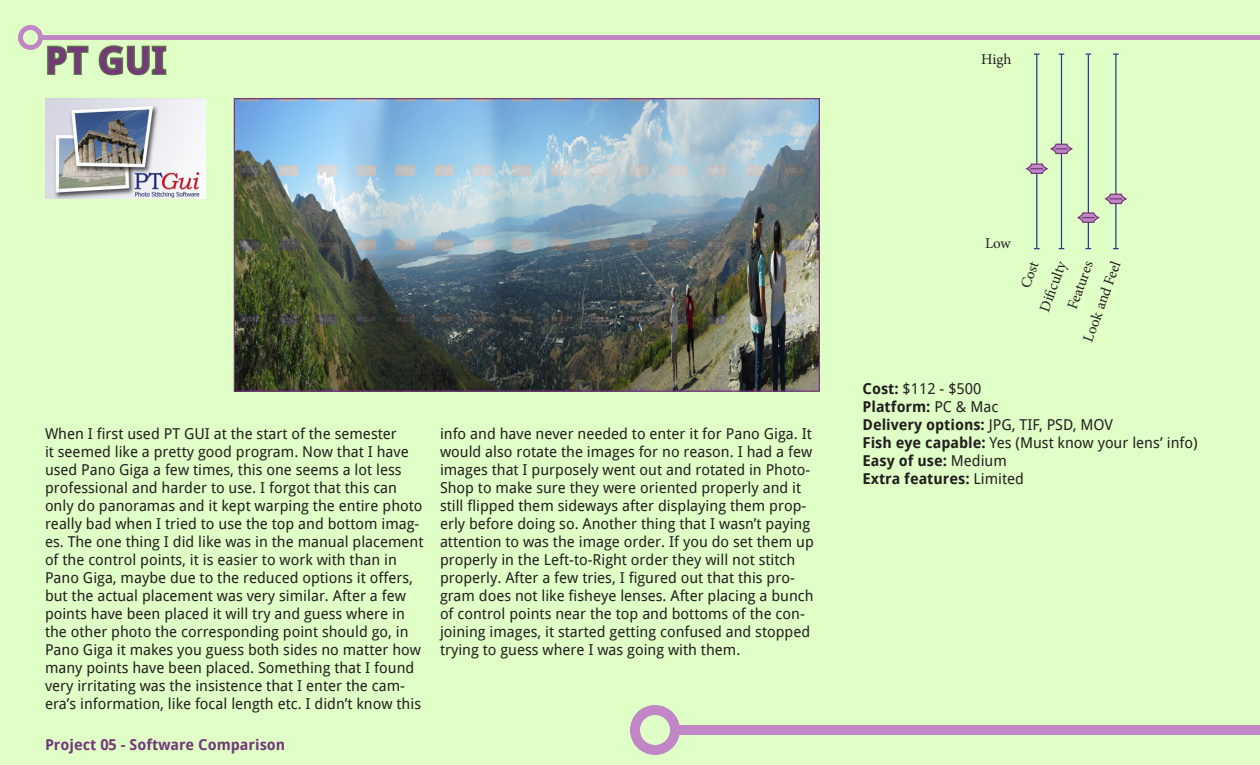
<style>
.page{position:relative;width:1260px;height:765px;background:#e0ffc7}
.page>*{position:absolute;margin:0;border:0;box-sizing:border-box;transform-origin:0 0}
.t1{font:700 37.5px "Droid Sans";color:#733a78}
.t2{font:15px/18px "Droid Sans";color:#231f20}
.t3{font:700 15px "Droid Sans";color:#231f20}
.t4{font:15px "Minion Pro";color:#231f20}
.t5{font:700 15px "Droid Sans";color:#733a78}
.s1{font-weight:700}
.s2{font-weight:400}
</style>
<div class="page">
<div style="left:41px;top:35px;width:1219px;height:5px;background:#c086c5"></div>
<div style="left:18px;top:25px;width:25px;height:25px;border:5px solid #c086c5;border-radius:50%"></div>
<div style="left:675px;top:725px;width:585px;height:10px;background:#c086c5"></div>
<div style="left:630px;top:705px;width:50px;height:50px;border:10px solid #c086c5;border-radius:50%"></div>
<hr style="left:1036px;top:54px;width:1px;height:195px;background:#253f8e">
<svg style="left:1034px;top:53px;width:6px;height:2px"></svg>
<hr style="left:1061px;top:54px;width:1px;height:195px;background:#253f8e">
<hr style="left:1088px;top:54px;width:1px;height:195px;background:#253f8e">
<svg style="left:1027px;top:164px;width:20px;height:9px"></svg>
<div style="left:1026px;top:163px;width:22px;height:11px;border:1px solid #733a78;border-radius:5px"></div>
<svg style="left:1031px;top:168px;width:12px;height:1px"></svg>
<svg style="left:1051px;top:144px;width:21px;height:9px"></svg>
<div style="left:1051px;top:144px;width:21px;height:10px;border:1px solid #733a78;border-radius:5px"></div>
<svg style="left:1055px;top:148px;width:13px;height:2px"></svg>
<svg style="left:1078px;top:213px;width:21px;height:9px"></svg>
<div style="left:1078px;top:212px;width:21px;height:11px;border:1px solid #733a78;border-radius:5px"></div>
<svg style="left:1082px;top:217px;width:13px;height:1px"></svg>
<hr style="left:1115px;top:54px;width:1px;height:195px;background:#253f8e">
<svg style="left:1113px;top:53px;width:6px;height:2px"></svg>
<svg style="left:1106px;top:194px;width:20px;height:9px"></svg>
<div style="left:1105px;top:194px;width:22px;height:10px;border:1px solid #733a78;border-radius:5px"></div>
<svg style="left:1110px;top:198px;width:12px;height:2px"></svg>
<svg style="left:47px;top:45px;width:42px;height:30px"></svg>
<svg style="left:98px;top:45px;width:69px;height:31px"></svg>
<img style="left:236px;top:100px;width:582px;height:290px">
<div style="left:234px;top:98px;width:586px;height:294px;border:1px solid #733a78"></div>
<img style="left:45px;top:98px;width:160px;height:101px">
<p class="t1" style="left:45px;top:34px;width:123px">PT GUI</p>
<p class="t4" style="left:981px;top:50px;width:32px">High</p>
<p class="t2" style="left:45px;top:424px;width:380px">When I first used PT GUI at the start of the semester<br>it seemed like a pretty good program. Now that I have used Pano Giga a few times, this one seems a lot less professional and harder to use. I forgot that this can only do panoramas and it kept warping the entire photo really bad when I tried to use the top and bottom imag&shy;es. The one thing I did like was in the manual placement of the control points, it is easier to work with than in Pano Giga, maybe due to the reduced options it offers, but the actual placement was very similar. After a few points have been placed it will try and guess where in the other photo the corresponding point should go, in Pano Giga it makes you guess both sides no matter how many points have been placed. Something that I found very irritating was the insistence that I enter the cam&shy;era’s information, like focal length etc. I didn’t know this</p>
<p class="t2" style="left:440px;top:424px;width:375px">info and have never needed to enter it for Pano Giga. It would also rotate the images for no reason. I had a few images that I purposely went out and rotated in Photo-Shop to make sure they were oriented properly and it still flipped them sideways after displaying them prop&shy;erly before doing so. Another thing that I wasn’t paying attention to was the image order. If you do set them up properly in the Left-to-Right order they will not stitch properly. After a few tries, I figured out that this pro&shy;gram does not like fisheye lenses. After placing a bunch of control points near the top and bottoms of the con&shy;joining images, it started getting confused and stopped trying to guess where I was going with them.</p>
<p class="t5" style="left:45px;top:734px;width:242px">Project 05 - Software Comparison</p>
<p class="t4" style="left:985px;top:233px;width:27px">Low</p>
<p class="t4" style="left:1078px;top:338px;width:86px;rotate:-70deg">Look and Feel</p>
<p class="t4" style="left:1015px;top:284px;width:29px;rotate:-70deg">Cost</p>
<p class="t4" style="left:1034px;top:308px;width:54px;rotate:-70deg">Difi culty</p>
<p class="t4" style="left:1062px;top:305px;width:52px;rotate:-70deg">Features</p>
<p class="t2" style="left:862px;top:379px;width:120px"><span class="s1">Cost:</span> $112 - $500</p>
<p class="t3" style="left:862px;top:396px;width:137px">Platform: <span class="s2">PC &amp; Mac</span></p>
<p class="t3" style="left:862px;top:414px;width:252px">Delivery options: <span class="s2">JPG, TIF, PSD, MOV</span></p>
<p class="t2" style="left:862px;top:433px;width:337px"><span class="s1">Fish eye capable:</span> Yes (Must know your lens’ info)</p>
<p class="t3" style="left:862px;top:450px;width:146px">Easy of use: <span class="s2">Medium</span></p>
<p class="t3" style="left:862px;top:468px;width:163px">Extra features: <span class="s2">Limited</span></p>
</div>
